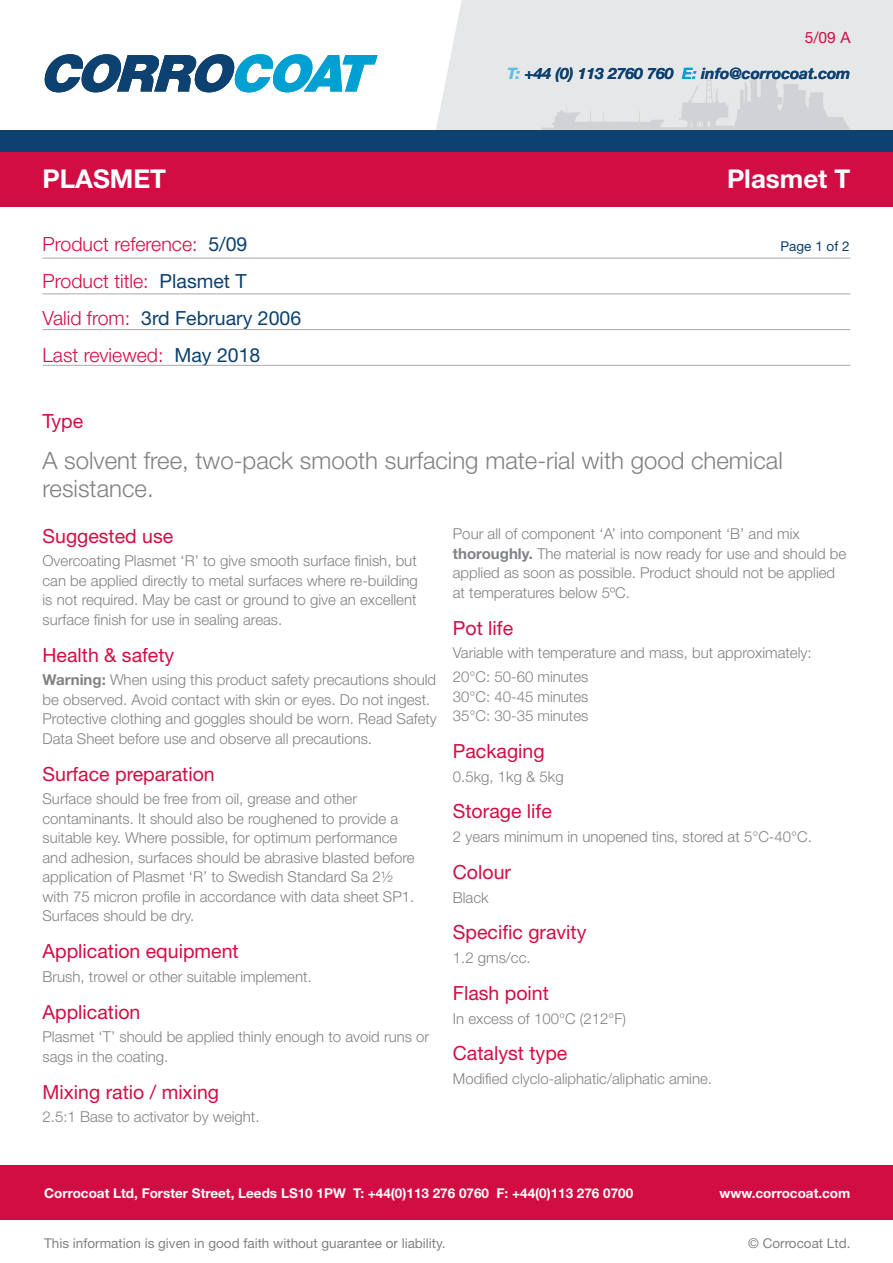
<style>
.page{position:relative;width:893px;height:1263px;background:#fff}
.page>*{position:absolute;margin:0;border:0;box-sizing:border-box;transform-origin:0 0}
.t1{font:700 25.95px "Helvetica Neue LT Std";color:#fff}
.t2{font:300 24px/28.5px "Helvetica Neue LT Std";color:#808285}
.Paragraph_Style_1{font:19.5px "Helvetica Neue LT Std";color:#d20d44}
.t3{font:300 19.5px "Helvetica Neue LT Std";color:#d20d44}
.t4{font:19.5px "Helvetica Neue LT Std";color:#0d416f}
.t5{font:italic 700 15.6px "Helvetica Neue LT Std";color:#0d416f}
.t6{font:15.6px "Helvetica Neue LT Std";color:#d20d44}
.Paragraph_Style_2{font:300 15px/19.5px "Helvetica Neue LT Std";color:#808285}
.t7{font:700 13.5px "Helvetica Neue LT Std";color:#fff}
.t8{font:13.5px "Helvetica Neue LT Std";color:#808285}
.t9{font:13.5px "Helvetica Neue LT Std";color:#0d416f}
.s1{color:#5dbfe2}
.s2{color:#00a1d2}
.s3{font-weight:400;color:#0d416f}
.s4{font-weight:300;color:#d20d44}
.s5{font-weight:700}
</style>
<div class="page">
<div style="left:436px;top:0;width:457px;height:131px;background:#e6e7e9"></div>
<svg style="left:541px;top:74px;width:309px;height:57px;background:#dadcdf"></svg>
<div style="left:0;top:152px;width:893px;height:55px;background:#d20d44"></div>
<div style="left:0;top:1165px;width:893px;height:55px;background:#d20d44"></div>
<svg style="left:44px;top:54px;width:333px;height:38px"></svg>
<div style="left:0;top:131px;width:893px;height:21px;background:#0d416f"></div>
<hr style="left:43px;top:258px;width:807px;height:1px;background:#a8a9ad">
<hr style="left:43px;top:293px;width:807px;height:1px;background:#a8a9ad">
<hr style="left:43px;top:365px;width:807px;height:1px;background:#a8a9ad">
<hr style="left:43px;top:329px;width:807px;height:1px;background:#a8a9ad">
<p class="t6" style="left:805px;top:28px;width:47px">5/09 A</p>
<p class="t1" style="left:43px;top:163px;width:125px">PLASMET</p>
<p class="t5" style="left:507px;top:64px;width:345px"><span class="s1">T:</span> +44 (0) 113 2760 760 <span class="s2">E:</span> info@corrocoat.com</p>
<p class="t1" style="left:727px;top:163px;width:125px">Plasmet T</p>
<p class="t3" style="left:43px;top:232px;width:206px">Product reference: <span class="s3">5/09</span></p>
<p class="t9" style="left:781px;top:238px;width:71px">Page 1 of 2</p>
<p class="t3" style="left:43px;top:269px;width:206px">Product title: <span class="s3">Plasmet T</span></p>
<p class="t4" style="left:43px;top:306px;width:260px"><span class="s4">Valid from:</span> 3rd February 2006</p>
<p class="t3" style="left:43px;top:343px;width:219px">Last reviewed: <span class="s3">May 2018</span></p>
<p class="Paragraph_Style_1" style="left:43px;top:409px;width:42px">Type</p>
<p class="t2" style="left:43px;top:445px;width:742px">A solvent free, two-pack smooth surfacing mate-rial with good chemical resistance.</p>
<p class="Paragraph_Style_1" style="left:43px;top:524px;width:132px">Suggested use</p>
<p class="Paragraph_Style_2" style="left:43px;top:551px;width:377px;text-align:justify">Overcoating Plasmet ‘R’ to give smooth surface finish, but can be applied directly to metal surfaces where re-building is not required. May be cast or ground to give an excellent surface finish for use in sealing areas.</p>
<p class="Paragraph_Style_1" style="left:43px;top:643px;width:133px">Health &amp; safety</p>
<p class="Paragraph_Style_2" style="left:43px;top:670px;width:396px"><span class="s5">Warning:</span> When using this product safety precautions should be observed. Avoid contact with skin or eyes. Do not ingest.<br>Protective clothing and goggles should be worn. Read Safety Data Sheet before use and observe all precautions.</p>
<p class="Paragraph_Style_1" style="left:43px;top:762px;width:174px">Surface preparation</p>
<p class="Paragraph_Style_2" style="left:43px;top:789px;width:374px">Surface should be free from oil, grease and other contaminants. It should also be roughened to provide a suitable key. Where possible, for optimum performance and adhesion, surfaces should be abrasive blasted before application of Plasmet ‘R’ to Swedish Standard Sa 2½ with 75 micron profile in accordance with data sheet SP1.<br>Surfaces should be dry.</p>
<p class="Paragraph_Style_1" style="left:43px;top:939px;width:198px">Application equipment</p>
<p class="Paragraph_Style_2" style="left:43px;top:966px;width:271px">Brush, trowel or other suitable implement.</p>
<p class="Paragraph_Style_1" style="left:43px;top:1000px;width:99px">Application</p>
<p class="Paragraph_Style_2" style="left:43px;top:1027px;width:388px">Plasmet ‘T’ should be applied thinly enough to avoid runs or sags in the coating.</p>
<p class="Paragraph_Style_1" style="left:43px;top:1080px;width:178px">Mixing ratio / mixing</p>
<p class="Paragraph_Style_2" style="left:43px;top:1107px;width:219px">2.5:1 Base to activator by weight.</p>
<p class="Paragraph_Style_2" style="left:453px;top:524px;width:395px">Pour all of component ‘A’ into component ‘B’ and mix <span class="s5">thoroughly.</span> The material is now ready for use and should be applied as soon as possible. Product should not be applied at temperatures below 5ºC.</p>
<p class="Paragraph_Style_1" style="left:453px;top:616px;width:62px">Pot life</p>
<p class="Paragraph_Style_2" style="left:453px;top:643px;width:360px">Variable with temperature and mass, but approximately:</p>
<p class="Paragraph_Style_2" style="left:453px;top:667px;width:137px;text-align:justify">20°C: 50-60 minutes 30°C: 40-45 minutes 35°C: 30-35 minutes</p>
<p class="Paragraph_Style_1" style="left:453px;top:739px;width:93px">Packaging</p>
<p class="Paragraph_Style_2" style="left:453px;top:766px;width:112px">0.5kg, 1kg &amp; 5kg</p>
<p class="Paragraph_Style_1" style="left:453px;top:800px;width:100px">Storage life</p>
<p class="Paragraph_Style_2" style="left:453px;top:827px;width:361px">2 years minimum in unopened tins, stored at 5°C-40°C.</p>
<p class="Paragraph_Style_1" style="left:453px;top:860px;width:60px">Colour</p>
<p class="Paragraph_Style_2" style="left:453px;top:887px;width:37px">Black</p>
<p class="Paragraph_Style_1" style="left:453px;top:921px;width:135px">Specific gravity</p>
<p class="Paragraph_Style_2" style="left:453px;top:948px;width:79px">1.2 gms/cc.</p>
<p class="Paragraph_Style_1" style="left:453px;top:981px;width:98px">Flash point</p>
<p class="Paragraph_Style_2" style="left:453px;top:1008px;width:175px">In excess of 100°C (212°F)</p>
<p class="Paragraph_Style_1" style="left:453px;top:1042px;width:116px">Catalyst type</p>
<p class="Paragraph_Style_2" style="left:453px;top:1069px;width:261px">Modified clyclo-aliphatic/aliphatic amine.</p>
<p class="t7" style="left:44px;top:1184px;width:591px">Corrocoat Ltd, Forster Street, Leeds LS10 1PW T: +44(0)113 276 0760 F: +44(0)113 276 0700</p>
<p class="t7" style="left:719px;top:1184px;width:132px">www.corrocoat.com</p>
<p class="t8" style="left:44px;top:1235px;width:403px">This information is given in good faith without guarantee or liability.</p>
<p class="t8" style="left:748px;top:1235px;width:104px">© Corrocoat Ltd.</p>
</div>
